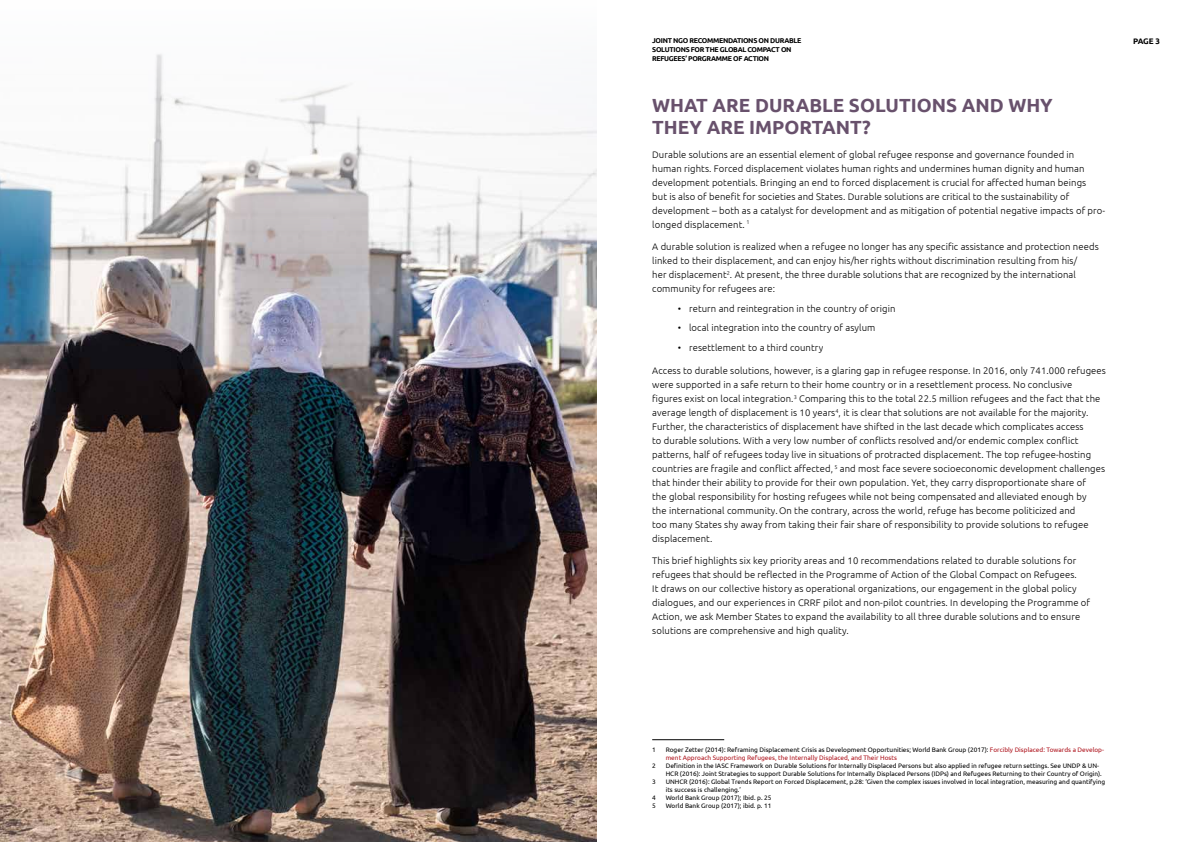
<style>
.page{position:relative;width:1191px;height:842px;background:#fff}
.page>*{position:absolute;margin:0;border:0;box-sizing:border-box;transform-origin:0 0}
.t1{font:700 19px/22px "Ubuntu";color:#68516c}
.t2{font:300 9.5px/14px "Ubuntu";letter-spacing:.01em;color:#000}
.t3{font:700 8px "Ubuntu";color:#000}
.t4{font:700 7px/9px "Ubuntu";letter-spacing:-.04em;color:#000}
.t5{font:6.5px/8px "Ubuntu";color:#000}
.t6{font:6.5px/8px "Ubuntu";color:#af151e}
.s1{color:#000}
</style>
<div class="page">
<hr style="left:652px;top:739px;width:72px;height:1px;background:#000">
<img style="left:0;top:54px;width:596px;height:788px">
<p class="t4" style="left:652px;top:36px;width:151px">JOINT NGO RECOMMENDATIONS ON DURABLE</p>
<p class="t3" style="left:1133px;top:36px;width:29px">PAGE 3</p>
<p class="t4" style="left:652px;top:45px;width:141px">SOLUTIONS FOR THE GLOBAL COMPACT ON<br>REFUGEES’ PORGRAMME OF ACTION</p>
<h1 class="t1" style="left:652px;top:94px;width:402px">WHAT ARE DURABLE SOLUTIONS AND WHY<br>THEY ARE IMPORTANT?</h1>
<p class="t2" style="left:652px;top:147px;width:454px">Durable solutions are an essential element of global refugee response and governance founded in human rights. Forced displacement violates human rights and undermines human dignity and human development potentials. Bringing an end to forced displacement is crucial for affected human beings<br>but is also of benefit for societies and States. Durable solutions are critical to the sustainability of development – both as a catalyst for development and as mitigation of potential negative impacts of pro&shy;longed displacement. <sup>1</sup></p>
<p class="t2" style="left:652px;top:239px;width:448px">A durable solution is realized when a refugee no longer has any specific assistance and protection needs linked to their displacement, and can enjoy his/her rights without discrimination resulting from his/<br>her displacement<sup>2</sup>. At present, the three durable solutions that are recognized by the international community for refugees are:</p>
<p class="t2" style="left:677px;top:301px;width:219px">• return and reintegration in the country of origin</p>
<p class="t2" style="left:677px;top:321px;width:199px">• local integration into the country of asylum</p>
<p class="t2" style="left:677px;top:340px;width:147px">• resettlement to a third country</p>
<p class="t2" style="left:652px;top:363px;width:455px">Access to durable solutions, however, is a glaring gap in refugee response. In 2016, only 741.000 refugees were supported in a safe return to their home country or in a resettlement process. No conclusive<br>figures exist on local integration.<sup>3</sup> Comparing this to the total 22.5 million refugees and the fact that the average length of displacement is 10 years<sup>4</sup>, it is clear that solutions are not available for the majority.<br>Further, the characteristics of displacement have shifted in the last decade which complicates access<br>to durable solutions. With a very low number of conflicts resolved and/or endemic complex conflict patterns, half of refugees today live in situations of protracted displacement. The top refugee-hosting countries are fragile and conflict affected, <sup>5</sup> and most face severe socioeconomic development challenges that hinder their ability to provide for their own population. Yet, they carry disproportionate share of<br>the global responsibility for hosting refugees while not being compensated and alleviated enough by<br>the international community.On the contrary, across the world, refuge has become politicized and<br>too many States shy away from taking their fair share of responsibility to provide solutions to refugee displacement.</p>
<p class="t2" style="left:652px;top:554px;width:439px">This brief highlights six key priority areas and 10 recommendations related to durable solutions for refugees that should be reflected in the Programme of Action of the Global Compact on Refugees.<br>It draws on our collective history as operational organizations, our engagement in the global policy dialogues, and our experiences in CRRF pilot and non-pilot countries. In developing the Programme of Action, we ask Member States to expand the availability to all three durable solutions and to ensure solutions are comprehensive and high quality.</p>
<p class="t5" style="left:652px;top:745px;width:5px">1</p>
<p class="t6" style="left:665px;top:745px;width:440px"><span class="s1">Roger Zetter (2014): Reframing Displacement Crisis as Development Opportunities; World Bank Group (2017):</span> Forcibly Displaced: Towards a Develop&shy;ment Approach Supporting Refugees, the Internally Displaced, and Their Hosts</p>
<p class="t5" style="left:652px;top:761px;width:5px">2</p>
<p class="t5" style="left:665px;top:761px;width:437px">Definition in the IASC Framework on Durable Solutions for Internally Displaced Persons but also applied in refugee return settings. See UNDP &amp; UN-<br>HCR (2016): Joint Strategies to support Durable Solutions for Internally Displaced Persons (IDPs) and Refugees Returning to their Country of Origin).</p>
<p class="t5" style="left:652px;top:777px;width:5px">3</p>
<p class="t5" style="left:665px;top:777px;width:441px">UNHCR (2016): Global Trends Report on Forced Displacement, p.28: ‘Given the complex issues involved in local integration, measuring and quantifying its success is challenging.’</p>
<p class="t5" style="left:652px;top:793px;width:5px">4</p>
<p class="t5" style="left:665px;top:793px;width:107px">World Bank Group (2017); Ibid. p. 25</p>
<p class="t5" style="left:652px;top:801px;width:5px">5</p>
<p class="t5" style="left:665px;top:801px;width:107px">World Bank Group (2017); ibid. p. 11</p>
</div>
